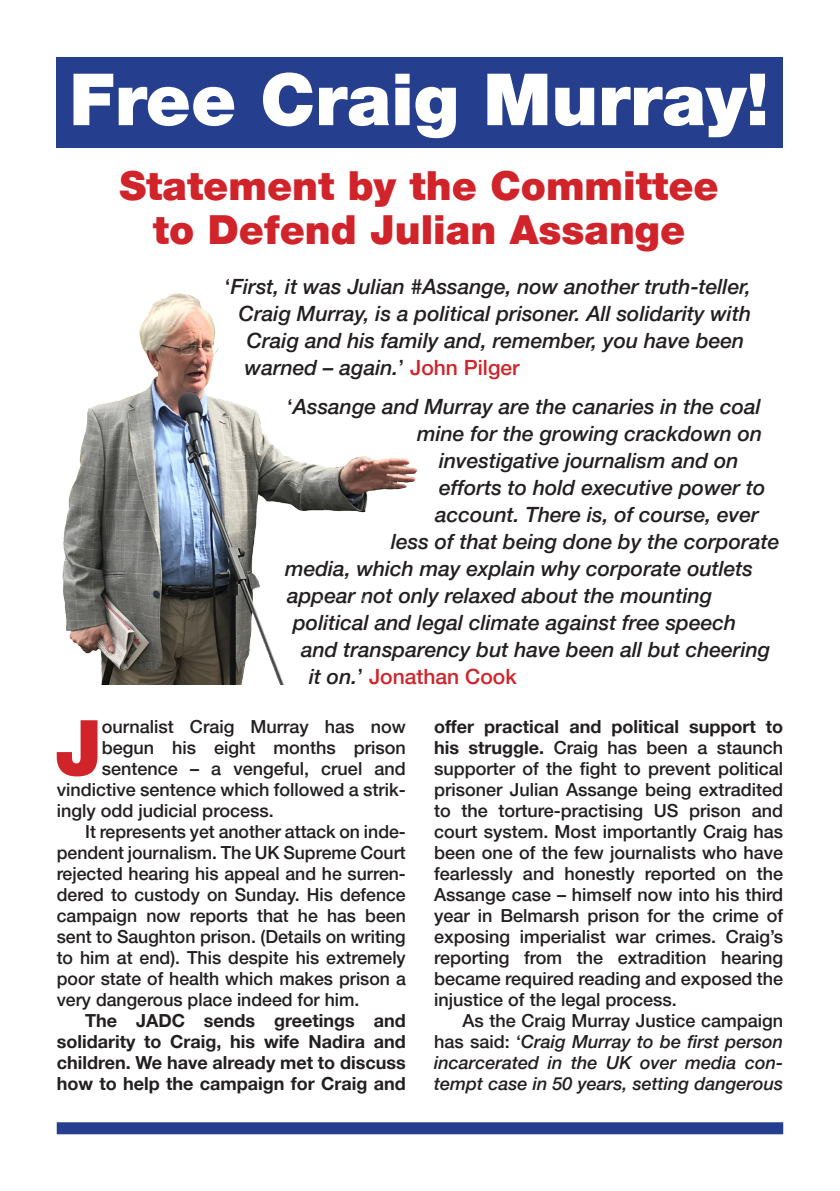
<style>
.page{position:relative;width:840px;height:1191px;background:#fff}
.page>*{position:absolute;margin:0;border:0;box-sizing:border-box;transform-origin:0 0}
.t1{font:900 76.8px "Helvetica Neue LT Pro";color:#d1232a}
.t2{font:900 72px "Helvetica Neue LT Pro";color:#fff}
.t3{font:900 40px/44px "Helvetica Neue LT Pro";color:#d1232a;text-align:center}
.t4{font:italic 500 21px "Helvetica Neue LT Pro";color:#231f20}
.t5{font:500 21px "Helvetica Neue LT Pro";color:#d1232a}
.t6{font:500 18px/21px "Helvetica Neue LT Pro";color:#231f20;text-align:justify}
.t7{font:italic 500 18px/21px "Helvetica Neue LT Pro";color:#231f20;text-align:justify}
.t8{font:700 18px/21px "Helvetica Neue LT Pro";color:#231f20;text-align:justify}
.s1{font-style:normal}
.s2{font-style:normal;color:#d1232a}
.s3{font-style:italic;color:#231f20}
.s4{color:#231f20}
.s5{font-weight:700}
</style>
<div class="page">
<div style="left:57px;top:57px;width:725px;height:90px;background:#253f8e"></div>
<img style="left:62px;top:293px;width:356px;height:392px">
<div style="left:57px;top:1122px;width:725px;height:12px;background:#253f8e"></div>
<h2 class="t2" style="left:69px;top:56px;width:700px">Free Craig Murray!</h2>
<h3 class="t3" style="left:119px;top:164px;width:600px">Statement by the Committee to Defend Julian Assange</h3>
<p class="t4" style="left:225px;top:274px;width:527px"><span class="s1">‘</span>First, it was Julian #Assange, now another truth-teller,</p>
<p class="t4" style="left:239px;top:301px;width:513px">Craig Murray, is a political prisoner. All solidarity with</p>
<p class="t4" style="left:247px;top:328px;width:498px">Craig and his family and, remember, you have been</p>
<p class="t4" style="left:245px;top:355px;width:276px">warned – again.<span class="s1">’</span> <span class="s2">John Pilger</span></p>
<p class="t4" style="left:287px;top:394px;width:475px"><span class="s1">‘</span>Assange and Murray are the canaries in the coal</p>
<p class="t4" style="left:417px;top:421px;width:346px">mine for the growing crackdown on</p>
<p class="t4" style="left:439px;top:448px;width:301px">investigative journalism and on</p>
<p class="t4" style="left:439px;top:475px;width:327px">efforts to hold executive power to</p>
<p class="t4" style="left:435px;top:502px;width:325px">account. There is, of course, ever</p>
<p class="t4" style="left:391px;top:529px;width:389px">less of that being done by the corporate</p>
<p class="t4" style="left:285px;top:556px;width:469px">media, which may explain why corporate outlets</p>
<p class="t4" style="left:287px;top:583px;width:426px">appear not only relaxed about the mounting</p>
<p class="t4" style="left:293px;top:610px;width:444px">political and legal climate against free speech</p>
<p class="t4" style="left:301px;top:637px;width:470px">and transparency but have been all but cheering</p>
<p class="t5" style="left:309px;top:664px;width:209px"><span class="s3">it on.</span><span class="s4">’</span> Jonathan Cook</p>
<h1 class="t1" style="left:55px;top:701px;width:48px">J</h1>
<p class="t6" style="left:102px;top:716px;width:305px">ournalist Craig Murray has now</p>
<p class="t6" style="left:434px;top:716px;width:350px"><span class="s5">offer practical and political support to his struggle.</span> Craig has been a staunch supporter of the fight to prevent political prisoner Julian Assange being extradited to the torture-practising US prison and court system. Most importantly Craig has been one of the few journalists who have fearlessly and honestly reported on the Assange case – himself now into his third year in Belmarsh prison for the crime of exposing imperialist war crimes. Craig’s reporting from the extradition hearing became required reading and exposed the injustice of the legal process.</p>
<p class="t7" style="left:434px;top:1010px;width:350px;text-indent:28px"><span class="s1">As the Craig Murray Justice campaign has said: ‘</span>Craig Murray to be first person incarcerated in the UK over media con&shy;tempt case in 50 years, setting dangerous</p>
<p class="t6" style="left:102px;top:737px;width:305px">begun his eight months prison</p>
<p class="t6" style="left:102px;top:758px;width:305px">sentence – a vengeful, cruel and</p>
<p class="t6" style="left:57px;top:779px;width:350px">vindictive sentence which followed a strik-</p>
<p class="t6" style="left:57px;top:800px;width:218px">ingly odd judicial process.</p>
<p class="t6" style="left:85px;top:821px;width:322px">It represents yet another attack on inde-</p>
<p class="t6" style="left:57px;top:842px;width:350px">pendent journalism. The UK Supreme Court</p>
<p class="t6" style="left:57px;top:863px;width:350px">rejected hearing his appeal and he surren-</p>
<p class="t6" style="left:57px;top:884px;width:350px">dered to custody on Sunday. His defence</p>
<p class="t6" style="left:57px;top:905px;width:350px">campaign now reports that he has been</p>
<p class="t6" style="left:57px;top:926px;width:350px">sent to Saughton prison. (Details on writing</p>
<p class="t6" style="left:57px;top:947px;width:350px">to him at end). This despite his extremely</p>
<p class="t6" style="left:57px;top:968px;width:350px">poor state of health which makes prison a</p>
<p class="t6" style="left:57px;top:989px;width:304px">very dangerous place indeed for him.</p>
<p class="t8" style="left:57px;top:1010px;width:350px;text-indent:28px">The JADC sends greetings and solidarity to Craig, his wife Nadira and children. We have already met to discuss how to help the campaign for Craig and</p>
</div>
